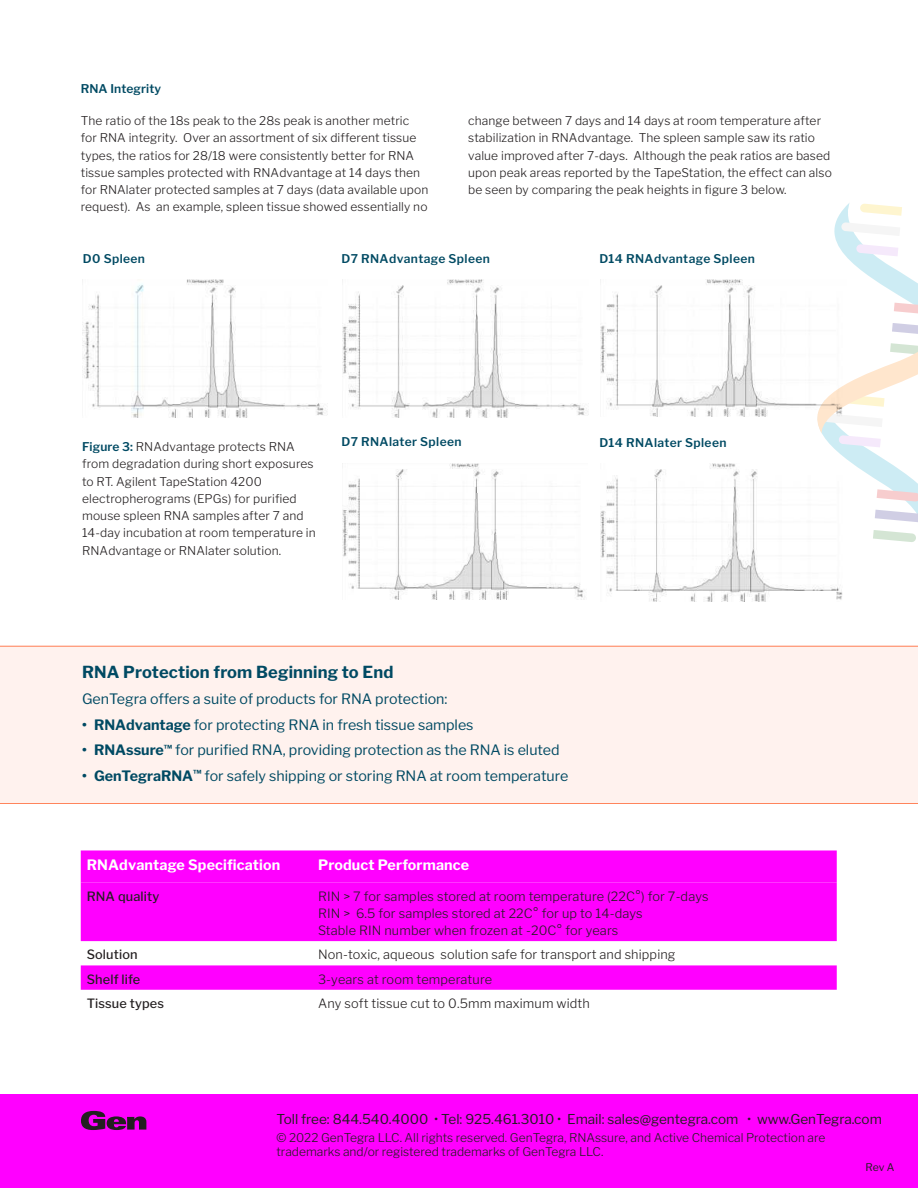
<style>
.page{position:relative;width:918px;height:1188px;background:#fff}
.page>*{position:absolute;margin:0;border:0;box-sizing:border-box;transform-origin:0 0}
.t1{font:700 16.5px "Libre Franklin";letter-spacing:.01em;color:#004a63}
.t2{font:14.25px "Libre Franklin";color:#004a63}
.t3{font:700 14.25px "Libre Franklin";letter-spacing:.01em;color:#fff}
.t4{font:13.5px "Libre Franklin";color:#231f20}
.t5{font:300 12.75px/17.2px "Libre Franklin";letter-spacing:.01em;color:#231f20}
.t6{font:500 12.75px "Libre Franklin";letter-spacing:.01em;color:#231f20}
.t7{font:300 12px/17.2px "Libre Franklin";letter-spacing:.01em;color:#231f20}
.t8{font:600 12px "Libre Franklin";letter-spacing:.03em;color:#004a63}
.t9{font:600 12px "Libre Franklin";letter-spacing:.01em;color:#004a63}
.t10{font:10.5px "Libre Franklin";color:#231f20}
.s1{font-weight:600;color:#004a63}
.s2{font-weight:700}
</style>
<div class="page">
<img style="left:82px;top:280px;width:246px;height:137px">
<img style="left:343px;top:280px;width:245px;height:137px">
<img style="left:343px;top:463px;width:242px;height:136px">
<img style="left:601px;top:280px;width:201px;height:137px">
<img style="left:601px;top:464px;width:242px;height:138px">
<hr style="left:0;top:803px;width:918px;height:1px;background:#ff7a4f">
<hr style="left:0;top:646px;width:918px;height:1px;background:#ff7a4f">
<svg style="left:802px;top:203px;width:116px;height:346px"></svg>
<div style="left:0;top:647px;width:918px;height:155px;background:#fff2ee"></div>
<div style="left:81px;top:850px;width:756px;height:32px;background:#f0f"></div>
<svg style="left:81px;top:882px;width:756px;height:108px;fill:#f0f"></svg>
<div style="left:0;top:1095px;width:918px;height:93px;background:#f0f"></div>
<svg style="left:81px;top:1111px;width:66px;height:19px"></svg>
<p class="t9" style="left:81px;top:82px;width:82px">RNA Integrity</p>
<p class="t7" style="left:81px;top:112px;width:349px">The ratio of the 18s peak to the 28s peak is another metric<br>for RNA integrity. Over an assortment of six different tissue types, the ratios for 28/18 were consistently better for RNA tissue samples protected with RNAdvantage at 14 days then for RNAlater protected samples at 7 days (data available upon request). As an example, spleen tissue showed essentially no</p>
<p class="t7" style="left:468px;top:112px;width:365px">change between 7 days and 14 days at room temperature after stabilization in RNAdvantage. The spleen sample saw its ratio value improved after 7-days. Although the peak ratios are based upon peak areas reported by the TapeStation, the effect can also be seen by comparing the peak heights in figure 3 below.</p>
<p class="t8" style="left:83px;top:253px;width:64px">D0 Spleen</p>
<p class="t8" style="left:341px;top:253px;width:150px">D7 RNAdvantage Spleen</p>
<p class="t8" style="left:599px;top:253px;width:157px">D14 RNAdvantage Spleen</p>
<p class="t7" style="left:82px;top:438px;width:235px"><span class="s1">Figure 3:</span> RNAdvantage protects RNA from degradation during short exposures to RT. Agilent TapeStation 4200 electropherograms (EPGs) for purified mouse spleen RNA samples after 7 and 14-day incubation at room temperature in RNAdvantage or RNAlater solution.</p>
<p class="t8" style="left:341px;top:436px;width:122px">D7 RNAlater Spleen</p>
<p class="t8" style="left:599px;top:437px;width:129px">D14 RNAlater Spleen</p>
<h1 class="t1" style="left:82px;top:664px;width:313px">RNA Protection from Beginning to End</h1>
<p class="t2" style="left:82px;top:692px;width:367px">GenTegra offers a suite of products for RNA protection:</p>
<p class="t2" style="left:82px;top:718px;width:393px"><span class="s2">• RNAdvantage</span> for protecting RNA in fresh tissue samples</p>
<p class="t2" style="left:82px;top:742px;width:479px"><span class="s2">• RNAssure</span><sup>™</sup> for purified RNA, providing protection as the RNA is eluted</p>
<p class="t2" style="left:82px;top:769px;width:488px"><span class="s2">• GenTegraRNA</span><sup>™</sup> for safely shipping or storing RNA at room temperature</p>
<p class="t3" style="left:87px;top:857px;width:195px">RNAdvantage Specification</p>
<p class="t3" style="left:318px;top:857px;width:153px">Product Performance</p>
<p class="t6" style="left:87px;top:890px;width:74px">RNA quality</p>
<p class="t5" style="left:318px;top:887px;width:392px">RIN &gt; 7 for samples stored at room temperature (22C°) for 7-days<br>RIN &gt; 6.5 for samples stored at 22C° for up to 14-days<br>Stable RIN number when frozen at -20C° for years</p>
<p class="t6" style="left:87px;top:949px;width:52px">Solution</p>
<p class="t5" style="left:318px;top:946px;width:359px">Non-toxic, aqueous solution safe for transport and shipping</p>
<p class="t6" style="left:87px;top:973px;width:55px">Shelf life</p>
<p class="t5" style="left:318px;top:971px;width:176px">3-years at room temperature</p>
<p class="t6" style="left:87px;top:997px;width:79px">Tissue types</p>
<p class="t5" style="left:318px;top:995px;width:273px">Any soft tissue cut to 0.5mm maximum width</p>
<p class="t4" style="left:276px;top:1111px;width:607px">Toll free: 844.540.4000 • Tel: 925.461.3010 • Email: sales@gentegra.com • www.GenTegra.com</p>
<p class="t7" style="left:276px;top:1130px;width:550px;line-height:14.4px">© 2022 GenTegra LLC. All rights reserved. GenTegra, RNAssure, and Active Chemical Protection are trademarks and/or registered trademarks of GenTegra LLC.</p>
<p class="t10" style="left:865px;top:1162px;width:31px">Rev A</p>
</div>
